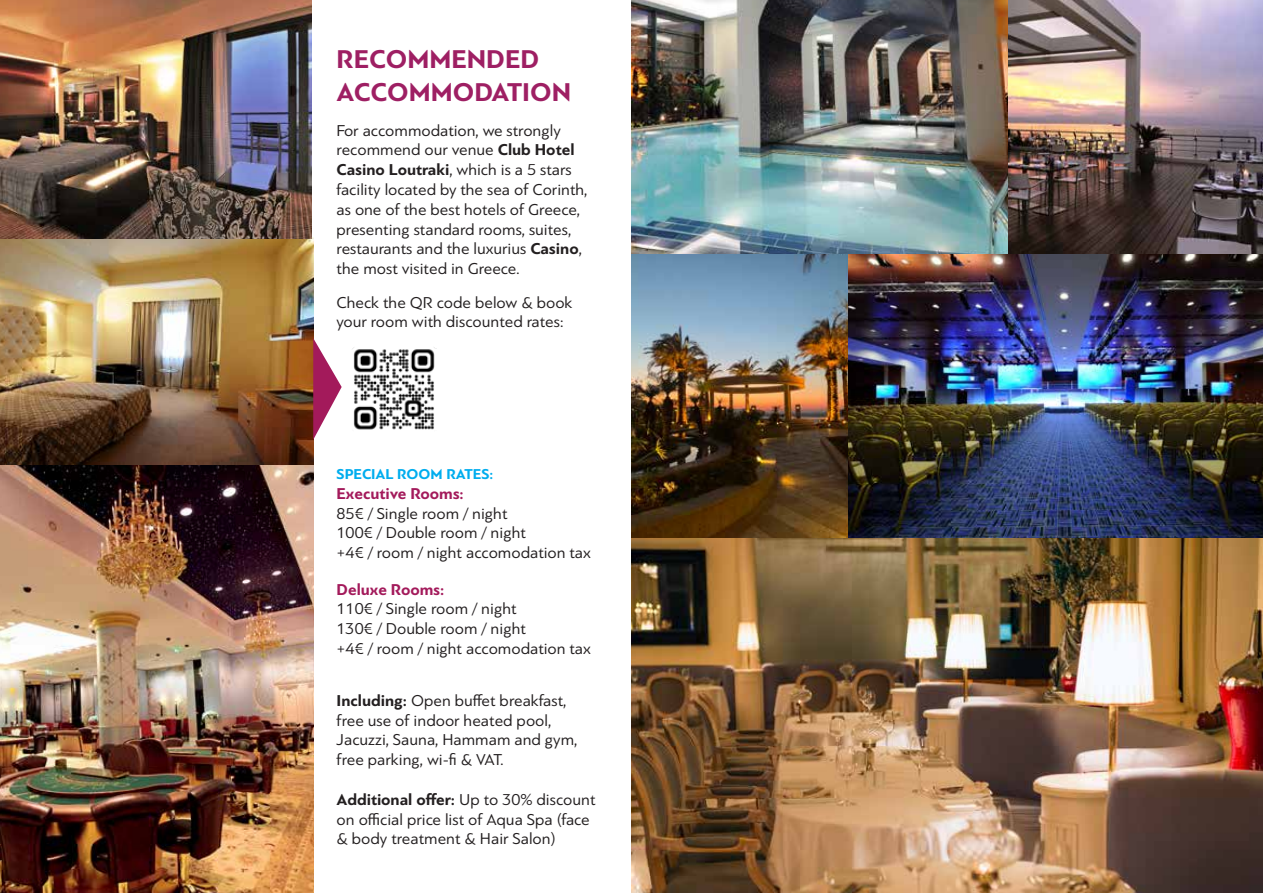
<style>
.page{position:relative;width:1263px;height:893px;background:#fff}
.page>*{position:absolute;margin:0;border:0;box-sizing:border-box;transform-origin:0 0}
.t1{font:700 27px/32.4px "PF Bague Sans Pro";color:#9e1f63}
.t2{font:16.5px/19.8px "PF Bague Sans Pro";color:#231f20}
.t3{font:700 16.5px "PF Bague Sans Pro";color:#a31a5b}
.t4{font:700 15px "PF Bague Sans Pro";color:#00adee}
.s1{font-weight:700}
</style>
<div class="page">
<img style="left:847px;top:253px;width:416px;height:286px">
<img style="left:631px;top:253px;width:216px;height:286px">
<img style="left:1007px;top:0;width:256px;height:253px">
<img style="left:631px;top:0;width:376px;height:253px">
<img style="left:631px;top:539px;width:632px;height:354px">
<img style="left:0;top:237px;width:313px;height:656px">
<img style="left:352px;top:347px;width:84px;height:83px">
<svg style="left:313px;top:338px;width:29px;height:102px"></svg>
<img style="left:0;top:0;width:311px;height:238px">
<h1 class="t1" style="left:337px;top:44px;width:236px">RECOMMENDED<br>ACCOMMODATION</h1>
<p class="t2" style="left:337px;top:120px;width:252px">For accommodation, we strongly recommend our venue <span class="s1">Club Hotel Casino Loutraki</span>, which is a 5 stars facility located by the sea of Corinth, as one of the best hotels of Greece, presenting standard rooms, suites, restaurants and the luxurius <span class="s1">Casino</span>, the most visited in Greece.</p>
<p class="t2" style="left:337px;top:292px;width:237px">Check the QR code below &amp; book your room with discounted rates:</p>
<p class="t4" style="left:337px;top:465px;width:158px">SPECIAL ROOM RATES:</p>
<p class="t3" style="left:337px;top:483px;width:129px">Executive Rooms:</p>
<p class="t2" style="left:337px;top:503px;width:256px">85€ / Single room / night<br>100€ / Double room / night<br>+4€ / room / night accomodation tax</p>
<p class="t3" style="left:337px;top:579px;width:109px">Deluxe Rooms:</p>
<p class="t2" style="left:337px;top:599px;width:256px">110€ / Single room / night<br>130€ / Double room / night<br>+4€ / room / night accomodation tax</p>
<p class="t2" style="left:337px;top:690px;width:242px"><span class="s1">Including:</span> Open buffet breakfast, free use of indoor heated pool,<br>Jacuzzi, Sauna, Hammam and gym, free parking, wi-fi &amp; VAT.</p>
<p class="t2" style="left:337px;top:789px;width:260px"><span class="s1">Additional offer:</span> Up to 30% discount on official price list of Aqua Spa (face &amp; body treatment &amp; Hair Salon)</p>
</div>
